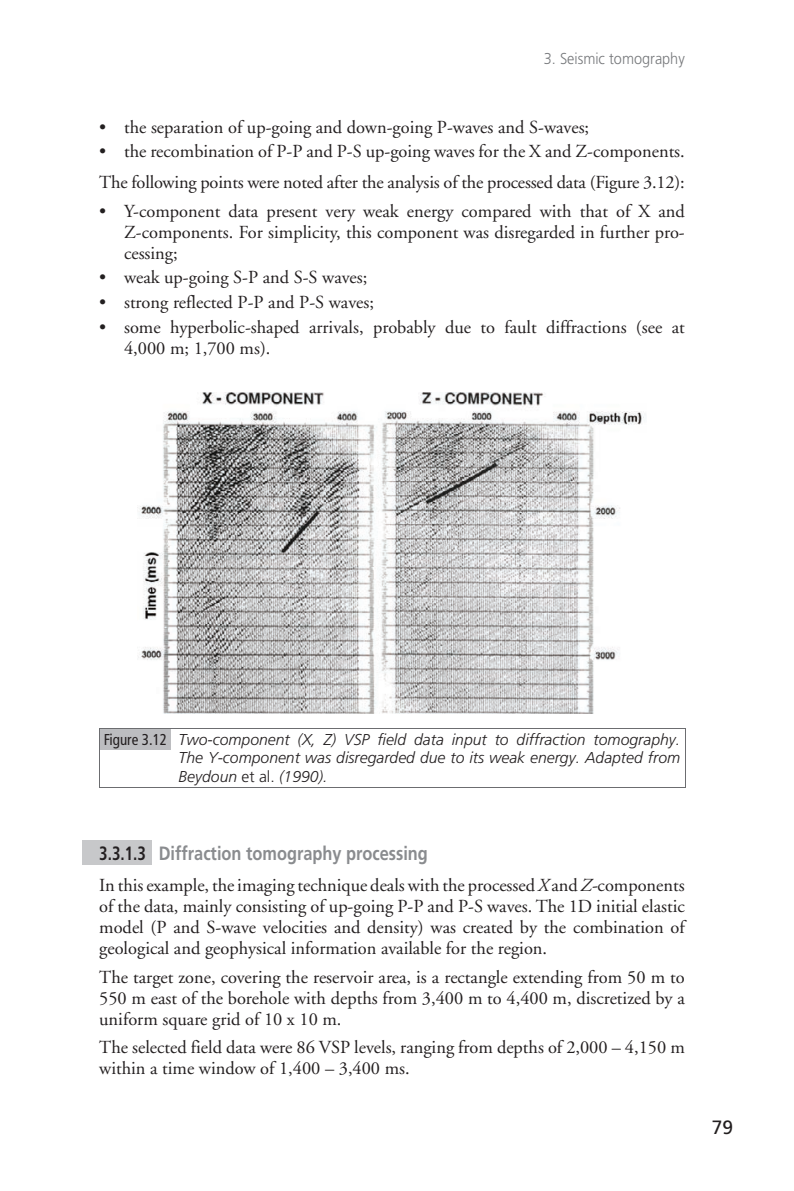
<style>
.page{position:relative;width:794px;height:1191px;background:#fff}
.page>*{position:absolute;margin:0;border:0;box-sizing:border-box;transform-origin:0 0}
.t1{font:700 19.25px "Frutiger";color:#8a8c8f;scale:.85 1}
.t2{font:19.25px "Frutiger";color:#231f20}
.t3{font:18.38px/21px "Adobe Garamond";color:#231f20}
.t4{font:italic 300 15.75px/18.9px "Frutiger";color:#231f20;text-align:justify}
.t5{font:300 15.75px "Frutiger";color:#76787b;scale:.92 1}
.s1{font-weight:400;font-style:normal;font-stretch:condensed}
.s2{font-style:normal}
.s3{font-stretch:condensed;color:#231f20}
.s4{font-style:italic}
</style>
<div class="page">
<div style="left:82px;top:840px;width:69px;height:25px;background:#c7c8ca"></div>
<img style="left:137px;top:392px;width:509px;height:321px">
<hr style="left:99px;top:728px;width:586px;height:1px;background:#6c6d70">
<hr style="left:99px;top:729px;width:1px;height:58px;background:#6c6d70">
<hr style="left:685px;top:729px;width:1px;height:58px;background:#6c6d70">
<hr style="left:99px;top:787px;width:586px;height:1px;background:#6c6d70">
<div style="left:100px;top:729px;width:71px;height:20px;background:#bcbdc0"></div>
<p class="t5" style="left:544px;top:49px;width:155px">3. Seismic tomography</p>
<p class="t3" style="left:99px;top:117px;width:491px">• the separation of up-going and down-going P-waves and S-waves;</p>
<p class="t3" style="left:99px;top:136px;width:587px;line-height:31px">• the recombination of P-P and P-S up-going waves for the X and Z-components.<br>The following points were noted after the analysis of the processed data (Figure 3.12):</p>
<p class="t3" style="left:124px;top:201px;width:562px;text-align:justify;text-indent:-25px">• Y-component data present very weak energy compared with that of X and Z-components. For simplicity, this component was disregarded in further pro&shy;cessing;</p>
<p class="t3" style="left:99px;top:267px;width:270px">• weak up-going S-P and S-S waves;</p>
<p class="t3" style="left:99px;top:292px;width:276px">• strong reflected P-P and P-S waves;</p>
<p class="t3" style="left:124px;top:317px;width:562px;text-indent:-25px">• some hyperbolic-shaped arrivals, probably due to fault diffractions (see at<br>4,000 m; 1,700 ms).</p>
<p class="t4" style="left:178px;top:730px;width:503px;text-indent:-75px"><span class="s1">Figure 3.12</span> Two-component (X, Z) VSP field data input to diffraction tomography.<br>The Y-component was disregarded due to its weak energy. Adapted from Beydoun <span class="s2">et al.</span> (1990).</p>
<p class="t1" style="left:99px;top:842px;width:388px"><span class="s3">3.3.1.3</span> Diffraction tomography processing</p>
<p class="t3" style="left:99px;top:875px;width:587px;text-align:justify">In this example, the imaging technique deals with the processed <span class="s4">X</span> and <span class="s4">Z-</span>components of the data, mainly consisting of up-going P-P and P-S waves. The 1D initial elastic model (P and S-wave velocities and density) was created by the combination of geological and geophysical information available for the region.</p>
<p class="t3" style="left:99px;top:966px;width:587px;text-align:justify">The target zone, covering the reservoir area, is a rectangle extending from 50 m to 550 m east of the borehole with depths from 3,400 m to 4,400 m, discretized by a uniform square grid of 10 x 10 m.</p>
<p class="t3" style="left:99px;top:1037px;width:587px">The selected field data were 86 VSP levels, ranging from depths of 2,000 – 4,150 m within a time window of 1,400 – 3,400 ms.</p>
<p class="t2" style="left:712px;top:1116px;width:23px">79</p>
</div>
